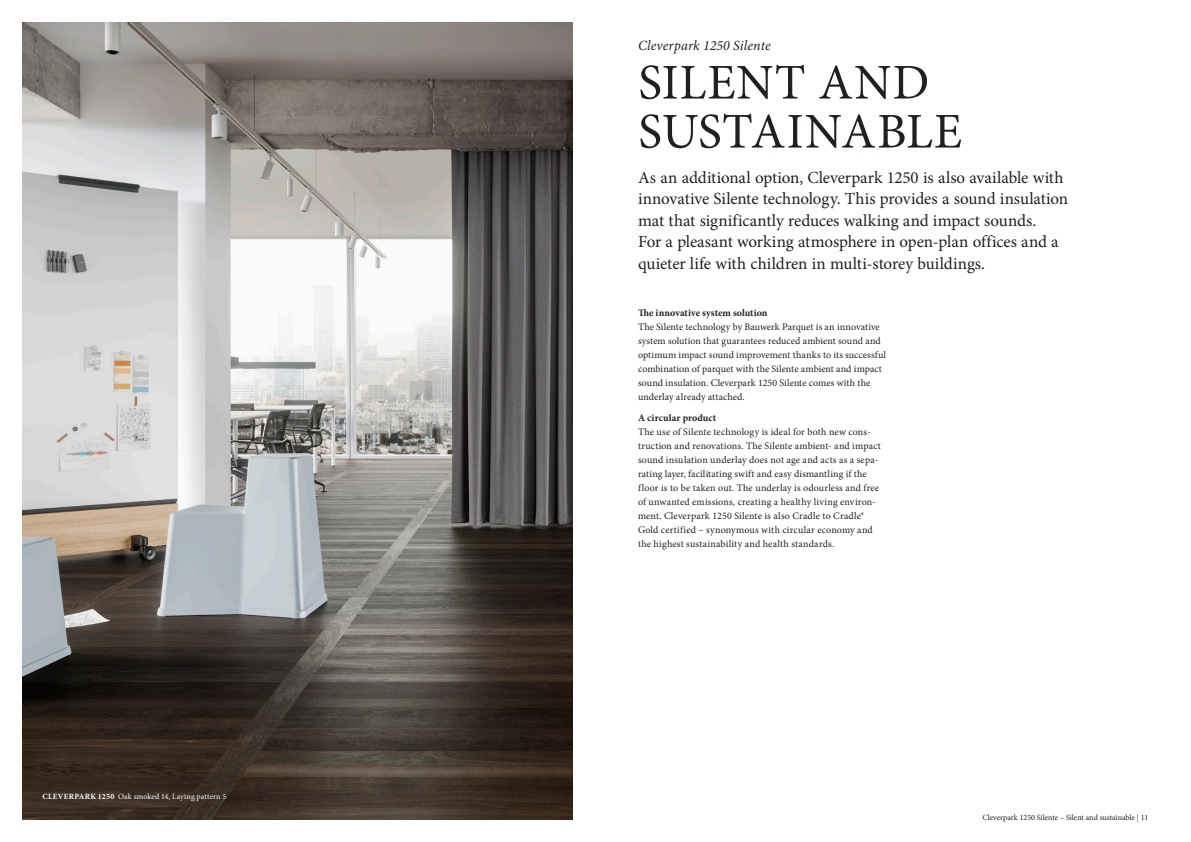
<style>
.page{position:relative;width:1191px;height:842px;background:#fff}
.page>*{position:absolute;margin:0;border:0;box-sizing:border-box;transform-origin:0 0}
.t1{font:50px/49px "Minion Pro";letter-spacing:.015em;color:#231f20}
.t2{font:17px/21.5px "Minion Pro";letter-spacing:-.005em;color:#231f20}
.t3{font:italic 14px "Minion Pro";letter-spacing:.005em;color:#231f20}
.t4{font:10px/14px "Minion Pro";letter-spacing:.01em;color:#231f20}
.t5{font:700 10px "Minion Pro";color:#231f20}
.t6{font:8px "Minion Pro";color:#231f20}
.t7{font:8px "Minion Pro";letter-spacing:.01em;color:#fff}
.s1{font-weight:700}
</style>
<div class="page">
<img style="left:23px;top:23px;width:550px;height:797px">
<p class="t7" style="left:43px;top:791px;width:185px"><span class="s1">CLEVERPARK 1250</span> Oak smoked 14, Laying pattern 5</p>
<h3 class="t3" style="left:638px;top:35px;width:134px">Cleverpark 1250 Silente</h3>
<h1 class="t1" style="left:638px;top:58px;width:325px">SILENT AND<br>SUSTAINABLE</h1>
<p class="t2" style="left:638px;top:166px;width:432px">As an additional option, Cleverpark 1250 is also available with innovative Silente technology. This provides a sound insulation mat that significantly reduces walking and impact sounds.<br>For a pleasant working atmosphere in open-plan offices and a quieter life with children in multi-storey buildings.</p>
<p class="t5" style="left:638px;top:305px;width:131px">The innovative system solution</p>
<p class="t4" style="left:638px;top:319px;width:250px">The Silente technology by Bauwerk Parquet is an innovative system solution that guarantees reduced ambient sound and optimum impact sound improvement thanks to its successful combination of parquet with the Silente ambient and impact sound insulation. Cleverpark 1250 Silente comes with the underlay already attached.</p>
<p class="t5" style="left:638px;top:410px;width:80px">A circular product</p>
<p class="t4" style="left:638px;top:424px;width:244px">The use of Silente technology is ideal for both new cons&shy;truction and renovations. The Silente ambient- and impact sound insulation underlay does not age and acts as a sepa&shy;rating layer, facilitating swift and easy dismantling if the floor is to be taken out. The underlay is odourless and free of unwanted emissions, creating a healthy living environ&shy;ment. Cleverpark 1250 Silente is also Cradle to Cradle® Gold certified – synonymous with circular economy and the highest sustainability and health standards.</p>
<p class="t6" style="left:982px;top:812px;width:168px">Cleverpark 1250 Silente – Silent and sustainable | 11</p>
</div>
